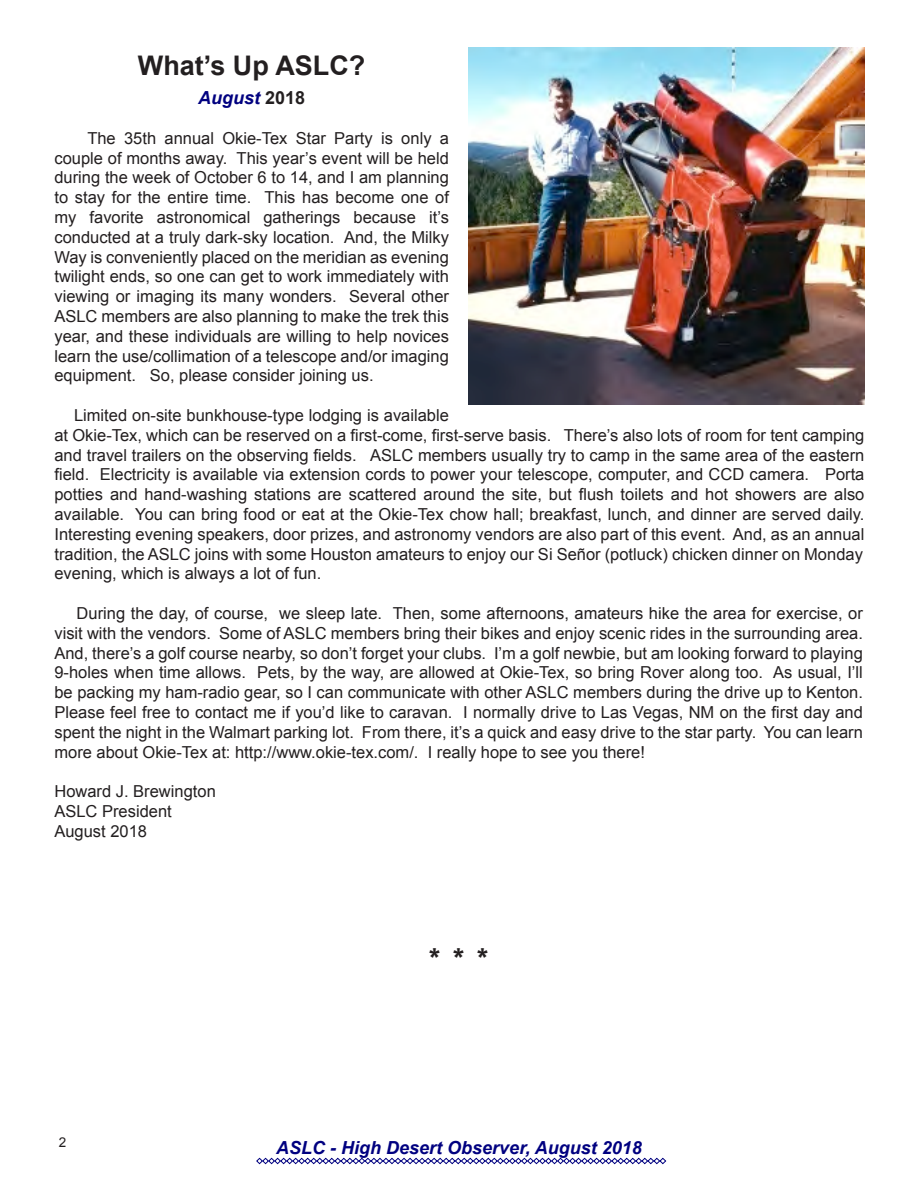
<style>
.page{position:relative;width:918px;height:1188px;background:#fff}
.page>*{position:absolute;margin:0;border:0;box-sizing:border-box;transform-origin:0 0}
.t1{font:700 27px "Arial";color:#231f20}
.t2{font:900 27px "Arial";color:#231f20}
.t3{font:italic 700 18px "Arial";color:#000080}
.t4{font:16.5px/19.8px "Arial";color:#231f20;text-align:justify}
.t5{font:13.5px "Arial";color:#231f20}
.s1{font-style:normal;color:#231f20}
</style>
<div class="page">
<svg style="left:256px;top:1158px;width:410px;height:6px"></svg>
<img style="left:469px;top:48px;width:396px;height:357px">
<p class="t1" style="left:138px;top:48px;width:229px">What’s Up ASLC?</p>
<p class="t3" style="left:198px;top:86px;width:109px">August <span class="s1">2018</span></p>
<p class="t4" style="left:54px;top:128px;width:396px;text-indent:33px">The 35th annual Okie-Tex Star Party is only a couple of months away. This year’s event will be held during the week of October 6 to 14, and I am planning to stay for the entire time. This has become one of my favorite astronomical gatherings because it’s conducted at a truly dark-sky location. And, the Milky Way is conveniently placed on the meridian as evening twilight ends, so one can get to work immediately with viewing or imaging its many wonders. Several other ASLC members are also planning to make the trek this year, and these individuals are willing to help novices learn the use/collimation of a telescope and/or imaging equipment. So, please consider joining us.</p>
<p class="t4" style="left:54px;top:406px;width:812px;text-align:left;text-indent:20px">Limited on-site bunkhouse-type lodging is available<br>at Okie-Tex, which can be reserved on a first-come, first-serve basis. There’s also lots of room for tent camping and travel trailers on the observing fields. ASLC members usually try to camp in the same area of the eastern field. Electricity is available via extension cords to power your telescope, computer, and CCD camera. Porta potties and hand-washing stations are scattered around the site, but flush toilets and hot showers are also available. You can bring food or eat at the Okie-Tex chow hall; breakfast, lunch, and dinner are served daily.<br>Interesting evening speakers, door prizes, and astronomy vendors are also part of this event. And, as an annual tradition, the ASLC joins with some Houston amateurs to enjoy our Si Señor (potluck) chicken dinner on Monday evening, which is always a lot of fun.</p>
<p class="t4" style="left:54px;top:604px;width:810px;text-indent:22px">During the day, of course, we sleep late. Then, some afternoons, amateurs hike the area for exercise, or visit with the vendors. Some of ASLC members bring their bikes and enjoy scenic rides in the surrounding area.<br>And, there’s a golf course nearby, so don’t forget your clubs. I’m a golf newbie, but am looking forward to playing 9-holes when time allows. Pets, by the way, are allowed at Okie-Tex, so bring Rover along too. As usual, I’ll be packing my ham-radio gear, so I can communicate with other ASLC members during the drive up to Kenton.<br>Please feel free to contact me if you’d like to caravan. I normally drive to Las Vegas, NM on the first day and spent the night in the Walmart parking lot. From there, it’s a quick and easy drive to the star party. You can learn more about Okie-Tex at: http://www.okie-tex.com/. I really hope to see you there!</p>
<p class="t4" style="left:54px;top:782px;width:163px">Howard J. Brewington</p>
<p class="t4" style="left:54px;top:802px;width:119px">ASLC President</p>
<p class="t4" style="left:54px;top:821px;width:94px">August 2018</p>
<p class="t5" style="left:59px;top:1133px;width:9px">2</p>
<p class="t2" style="left:427px;top:939px;width:65px">* * *</p>
<p class="t3" style="left:276px;top:1136px;width:367px">ASLC - High Desert Observer, August 2018</p>
</div>
